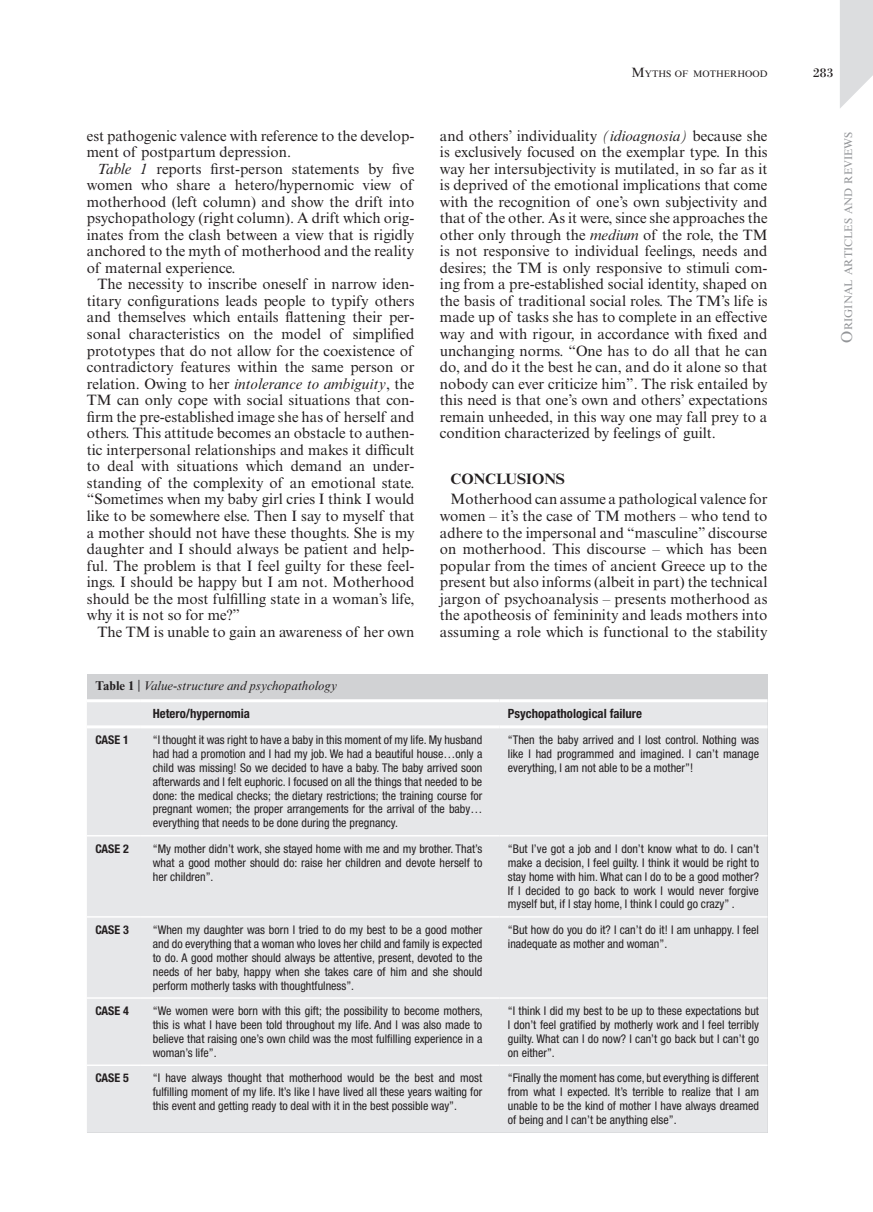
<style>
.page{position:relative;width:873px;height:1212px;background:#fff}
.page>*{position:absolute;margin:0;border:0;box-sizing:border-box;transform-origin:0 0}
.t1{font:15px/16.5px "Times New Roman MT Std";color:#231f20;text-align:justify}
.t2{font:700 15px "Times New Roman MT Std";color:#231f20}
.t3{font:13.5px "Bodoni Std";color:#231f20}
.t4{font:700 condensed 12.75px "Helvetica Neue LT Std";color:#231f20}
.t5{font:italic 12.75px "Times New Roman MT Std";color:#231f20}
.t6{font:condensed 12px/13.8px "Helvetica Neue LT Std";color:#231f20;text-align:justify}
.t7{font:700 condensed 12px "Helvetica Neue LT Std";color:#231f20}
.t8{font:10.95px "Times New Roman MT Std";color:#939598}
.t9{font:9.45px "Times New Roman MT Std";color:#231f20}
.s1{font-size:13.5px}
.s2{font-style:italic}
.s3{font-weight:700;font-style:normal}
.s4{font-style:normal}
.s5{font-size:15.75px}
</style>
<div class="page">
<div style="left:87px;top:674px;width:680px;height:458px;background:#d1d2d4"></div>
<div style="left:87px;top:702px;width:680px;height:430px;background:#e6e7e9"></div>
<hr style="left:87px;top:699px;width:53px;height:3px;background:#fff">
<hr style="left:140px;top:699px;width:359px;height:3px;background:#fff">
<hr style="left:499px;top:699px;width:268px;height:3px;background:#fff">
<hr style="left:87px;top:725px;width:53px;height:3px;background:#fff">
<hr style="left:140px;top:725px;width:359px;height:3px;background:#fff">
<hr style="left:499px;top:725px;width:268px;height:3px;background:#fff">
<hr style="left:87px;top:835px;width:53px;height:1px;background:#fff">
<hr style="left:140px;top:835px;width:359px;height:1px;background:#fff">
<hr style="left:499px;top:835px;width:268px;height:1px;background:#fff">
<hr style="left:87px;top:916px;width:53px;height:1px;background:#fff">
<hr style="left:140px;top:916px;width:359px;height:1px;background:#fff">
<hr style="left:499px;top:916px;width:268px;height:1px;background:#fff">
<hr style="left:87px;top:997px;width:53px;height:1px;background:#fff">
<hr style="left:140px;top:997px;width:359px;height:1px;background:#fff">
<hr style="left:499px;top:997px;width:268px;height:1px;background:#fff">
<hr style="left:87px;top:1064px;width:53px;height:1px;background:#fff">
<hr style="left:140px;top:1064px;width:359px;height:1px;background:#fff">
<hr style="left:499px;top:1064px;width:268px;height:1px;background:#fff">
<svg style="left:840px;top:0;width:33px;height:108px;background:#e1e2e3"></svg>
<p class="t9" style="left:631px;top:68px;width:137px"><span class="s1">M</span>yths of motherhood</p>
<p class="t3" style="left:813px;top:64px;width:22px">283</p>
<p class="t1" style="left:87px;top:127px;width:329px">est pathogenic valence with reference to the develop&shy;ment of postpartum depression.</p>
<p class="t1" style="left:87px;top:160px;width:329px;text-indent:11px"><span class="s2">Table 1</span> reports first-person statements by five women who share a hetero/hypernomic view of motherhood (left column) and show the drift into psychopathology (right column). A drift which orig&shy;inates from the clash between a view that is rigidly anchored to the myth of motherhood and the reality of maternal experience.</p>
<p class="t1" style="left:87px;top:276px;width:329px;text-indent:11px">The necessity to inscribe oneself in narrow iden&shy;titary configurations leads people to typify others and themselves which entails flattening their per&shy;sonal characteristics on the model of simplified prototypes that do not allow for the coexistence of contradictory features within the same person or relation. Owing to her <span class="s2">intolerance to ambiguity</span>, the TM can only cope with social situations that con&shy;firm the pre-established image she has of herself and others. This attitude becomes an obstacle to authen&shy;tic interpersonal relationships and makes it difficult to deal with situations which demand an under&shy;standing of the complexity of an emotional state. “Sometimes when my baby girl cries I think I would like to be somewhere else. Then I say to myself that a mother should not have these thoughts. She is my daughter and I should always be patient and help&shy;ful. The problem is that I feel guilty for these feel&shy;ings. I should be happy but I am not. Motherhood should be the most fulfilling state in a woman’s life, why it is not so for me?”</p>
<p class="t1" style="left:97px;top:623px;width:318px">The TM is unable to gain an awareness of her own</p>
<p class="t1" style="left:440px;top:127px;width:329px">and others’ individuality <span class="s2">(idioagnosia)</span> because she is exclusively focused on the exemplar type. In this way her intersubjectivity is mutilated, in so far as it is deprived of the emotional implications that come with the recognition of one’s own subjectivity and that of the other. As it were, since she approaches the other only through the <span class="s2">medium</span> of the role, the TM is not responsive to individual feelings, needs and desires; the TM is only responsive to stimuli com&shy;ing from a pre-established social identity, shaped on the basis of traditional social roles. The TM’s life is made up of tasks she has to complete in an effective way and with rigour, in accordance with fixed and unchanging norms. “One has to do all that he can do, and do it the best he can, and do it alone so that nobody can ever criticize him”. The risk entailed by this need is that one’s own and others’ expectations remain unheeded, in this way one may fall prey to a condition characterized by feelings of guilt.</p>
<p class="t2" style="left:450px;top:469px;width:116px">CONCLUSIONS</p>
<p class="t1" style="left:440px;top:491px;width:329px;text-indent:11px">Motherhood can assume a pathological valence for women – it’s the case of TM mothers – who tend to adhere to the impersonal and “masculine” discourse on motherhood. This discourse – which has been popular from the times of ancient Greece up to the present but also informs (albeit in part) the technical jargon of psychoanalysis – presents motherhood as the apotheosis of femininity and leads mothers into assuming a role which is functional to the stability</p>
<p class="t5" style="left:95px;top:678px;width:243px"><span class="s3">Table 1</span> <span class="s4">|</span> Value-structure and psychopathology</p>
<p class="t4" style="left:153px;top:706px;width:99px">Hetero/hypernomia</p>
<p class="t4" style="left:508px;top:706px;width:136px">Psychopathological failure</p>
<p class="t7" style="left:95px;top:732px;width:35px">CASE 1</p>
<p class="t6" style="left:153px;top:732px;width:331px">“I thought it was right to have a baby in this moment of my life. My husband had had a promotion and I had my job. We had a beautiful house…only a child was missing! So we decided to have a baby. The baby arrived soon afterwards and I felt euphoric. I focused on all the things that needed to be done: the medical checks; the dietary restrictions; the training course for pregnant women; the proper arrangements for the arrival of the baby… everything that needs to be done during the pregnancy.</p>
<p class="t6" style="left:508px;top:732px;width:253px">“Then the baby arrived and I lost control. Nothing was like I had programmed and imagined. I can’t manage everything, I am not able to be a mother”!</p>
<p class="t7" style="left:95px;top:841px;width:35px">CASE 2</p>
<p class="t6" style="left:153px;top:841px;width:331px">“My mother didn’t work, she stayed home with me and my brother. That’s what a good mother should do: raise her children and devote herself to her children”.</p>
<p class="t6" style="left:508px;top:841px;width:253px">“But I’ve got a job and I don’t know what to do. I can’t make a decision, I feel guilty. I think it would be right to stay home with him. What can I do to be a good mother?<br>If I decided to go back to work I would never forgive myself but, if I stay home, I think I could go crazy” .</p>
<p class="t7" style="left:95px;top:922px;width:35px">CASE 3</p>
<p class="t6" style="left:153px;top:922px;width:331px">“When my daughter was born I tried to do my best to be a good mother and do everything that a woman who loves her child and family is expected to do. A good mother should always be attentive, present, devoted to the needs of her baby, happy when she takes care of him and she should perform motherly tasks with thoughtfulness”.</p>
<p class="t6" style="left:508px;top:922px;width:252px">“But how do you do it? I can’t do it! I am unhappy. I feel inadequate as mother and woman”.</p>
<p class="t7" style="left:95px;top:1003px;width:35px">CASE 4</p>
<p class="t6" style="left:153px;top:1003px;width:331px">“We women were born with this gift; the possibility to become mothers, this is what I have been told throughout my life. And I was also made to believe that raising one’s own child was the most fulfilling experience in a woman’s life”.</p>
<p class="t6" style="left:508px;top:1003px;width:253px">“I think I did my best to be up to these expectations but I don’t feel gratified by motherly work and I feel terribly guilty. What can I do now? I can’t go back but I can’t go on either”.</p>
<p class="t7" style="left:95px;top:1070px;width:35px">CASE 5</p>
<p class="t6" style="left:153px;top:1070px;width:331px">“I have always thought that motherhood would be the best and most fulfilling moment of my life. It’s like I have lived all these years waiting for this event and getting ready to deal with it in the best possible way”.</p>
<p class="t6" style="left:508px;top:1070px;width:253px">“Finally the moment has come, but everything is different from what I expected. It’s terrible to realize that I am unable to be the kind of mother I have always dreamed of being and I can’t be anything else”.</p>
<p class="t8" style="left:842px;top:342px;width:212px;rotate:-90deg"><span class="s5">O</span>riginal articles and reviews</p>
</div>
